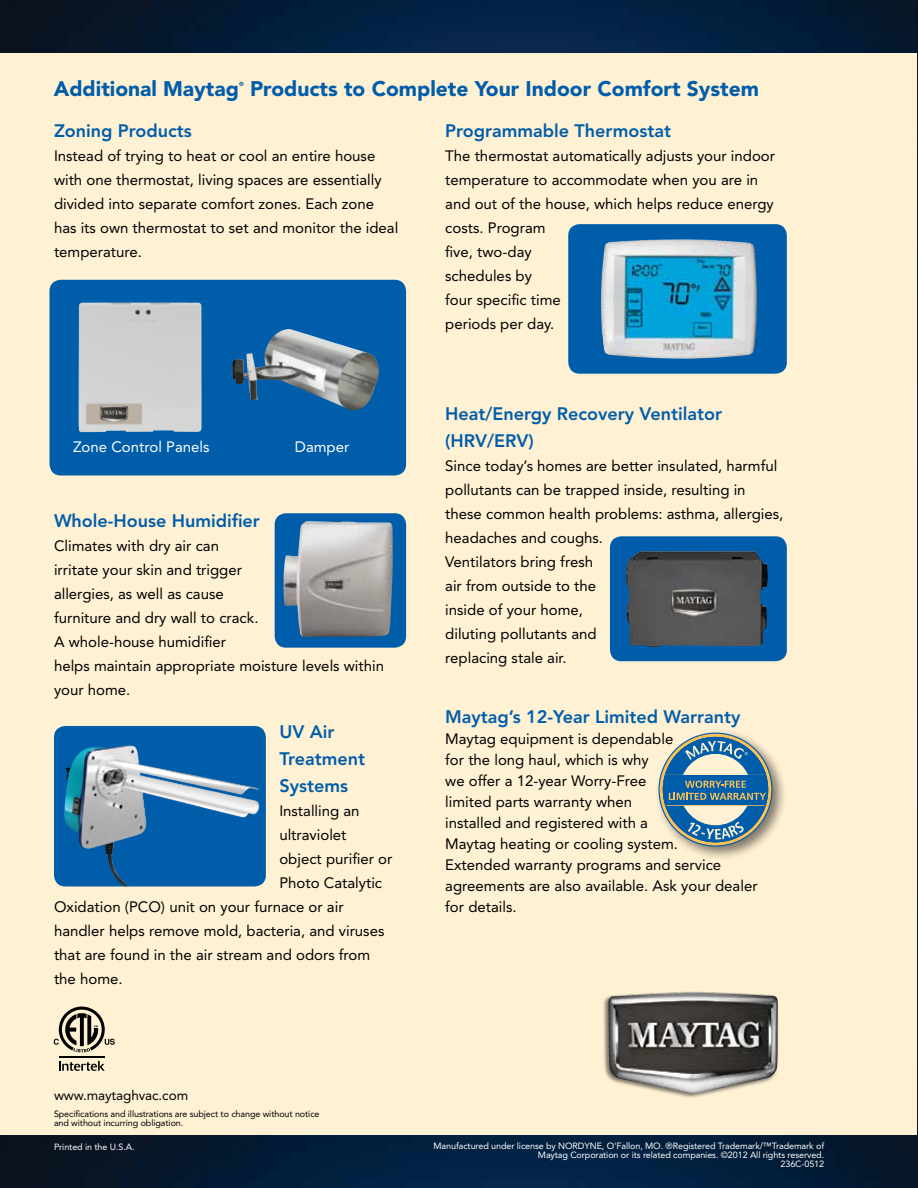
<style>
.page{position:relative;width:918px;height:1188px;background:#fff}
.page>*{position:absolute;margin:0;border:0;box-sizing:border-box;transform-origin:0 0}
.t1{font:900 21px "Avenir";color:#005daa}
.t2{font:800 18px/27px "Avenir";color:#005daa}
.t3{font:15px/24px "Avenir";color:#000}
.t4{font:15px "Avenir";color:#fff}
.t5{font:13.5px "Avenir";letter-spacing:-.005em;color:#000}
.t6{font:9px/9px "Avenir";letter-spacing:-.01em;color:#fff;text-align:right}
.t7{font:9px/9px "Avenir";letter-spacing:-.01em;color:#000}
.t8{font:900 6px "Avenir";color:#005daa}
</style>
<div class="page">
<div style="left:0;top:42px;width:918px;height:1124px;background:#fff1d4"></div>
<div style="left:50px;top:280px;width:356px;height:196px;background:#005daa;border-radius:11px"></div>
<img style="left:78px;top:302px;width:124px;height:130px">
<img style="left:231px;top:329px;width:148px;height:82px">
<div style="left:54px;top:726px;width:212px;height:160px;background:#005daa;border-radius:11px"></div>
<img style="left:64px;top:745px;width:197px;height:141px">
<div style="left:610px;top:536px;width:177px;height:125px;background:#005daa;border-radius:11px"></div>
<img style="left:626px;top:551px;width:142px;height:96px">
<div style="left:654px;top:728px;width:134px;height:134px;background:#000;opacity:.5"></div>
<svg style="left:659px;top:733px;width:113px;height:113px"></svg>
<div style="left:663px;top:737px;width:105px;height:105px;background:#005daa;border-radius:50%"></div>
<div style="left:679px;top:753px;width:73px;height:73px;background:#fff1d4;border-radius:50%"></div>
<hr style="left:665px;top:775px;width:101px;height:1px;background:#fdc057">
<hr style="left:665px;top:805px;width:101px;height:1px;background:#fdc057">
<div style="left:666px;top:775px;width:100px;height:30px;background:#005daa"></div>
<svg style="left:685px;top:741px;width:63px;height:19px"></svg>
<svg style="left:669px;top:781px;width:97px;height:19px"></svg>
<svg style="left:688px;top:822px;width:56px;height:17px"></svg>
<img style="left:0;top:0;width:917px;height:52px">
<img style="left:917px;top:0;width:1px;height:1136px">
<img style="left:0;top:1136px;width:918px;height:52px">
<div style="left:568px;top:224px;width:219px;height:150px;background:#005daa;border-radius:11px"></div>
<img style="left:601px;top:239px;width:156px;height:120px">
<div style="left:275px;top:513px;width:131px;height:135px;background:#005daa;border-radius:11px"></div>
<img style="left:283px;top:521px;width:110px;height:116px">
<svg style="left:59px;top:1061px;width:46px;height:10px"></svg>
<hr style="left:59px;top:1056px;width:46px;height:1px;background:#000">
<svg style="left:54px;top:1007px;width:61px;height:45px"></svg>
<div style="left:602px;top:991px;width:177px;height:108px;background:#000;opacity:.5"></div>
<img style="left:608px;top:992px;width:170px;height:102px">
<h1 class="t1" style="left:54px;top:76px;width:187px">Additional Maytag</h1>
<p class="t8" style="left:239px;top:81px;width:6px">®</p>
<h1 class="t1" style="left:250px;top:76px;width:511px">Products to Complete Your Indoor Comfort System</h1>
<p class="t2" style="left:54px;top:118px;width:139px">Zoning Products</p>
<p class="t3" style="left:54px;top:144px;width:346px">Instead of trying to heat or cool an entire house with one thermostat, living spaces are essentially divided into separate comfort zones. Each zone has its own thermostat to set and monitor the ideal temperature.</p>
<p class="t4" style="left:73px;top:438px;width:138px">Zone Control Panels</p>
<p class="t4" style="left:295px;top:438px;width:56px">Damper</p>
<p class="t2" style="left:54px;top:507px;width:207px">Whole-House Humidifier</p>
<p class="t3" style="left:54px;top:533px;width:332px">Climates with dry air can<br>irritate your skin and trigger<br>allergies, as well as cause<br>furniture and dry wall to crack.<br>A whole-house humidifier<br>helps maintain appropriate moisture levels within your home.</p>
<p class="t2" style="left:279px;top:718px;width:87px">UV Air<br>Treatment<br>Systems</p>
<p class="t3" style="left:279px;top:799px;width:82px">Installing an</p>
<p class="t3" style="left:279px;top:823px;width:69px">ultraviolet</p>
<p class="t3" style="left:279px;top:847px;width:115px">object purifier or</p>
<p class="t3" style="left:279px;top:871px;width:104px">Photo Catalytic</p>
<p class="t3" style="left:54px;top:895px;width:291px">Oxidation (PCO) unit on your furnace or air</p>
<p class="t3" style="left:54px;top:919px;width:332px">handler helps remove mold, bacteria, and viruses</p>
<p class="t3" style="left:54px;top:943px;width:318px">that are found in the air stream and odors from</p>
<p class="t3" style="left:54px;top:967px;width:70px">the home.</p>
<p class="t2" style="left:445px;top:118px;width:227px">Programmable Thermostat</p>
<p class="t3" style="left:445px;top:144px;width:331px">The thermostat automatically adjusts your indoor temperature to accommodate when you are in and out of the house, which helps reduce energy costs. Program<br>five, two-day<br>schedules by<br>four specific time<br>periods per day.</p>
<p class="t2" style="left:445px;top:400px;width:279px">Heat/Energy Recovery Ventilator (HRV/ERV)</p>
<p class="t3" style="left:445px;top:454px;width:340px">Since today’s homes are better insulated, harmful pollutants can be trapped inside, resulting in these common health problems: asthma, allergies, headaches and coughs.<br>Ventilators bring fresh<br>air from outside to the<br>inside of your home,<br>diluting pollutants and<br>replacing stale air.</p>
<p class="t2" style="left:445px;top:703px;width:297px">Maytag’s 12-Year Limited Warranty</p>
<p class="t3" style="left:445px;top:728px;width:314px;line-height:21px">Maytag equipment is dependable<br>for the long haul, which is why<br>we offer a 12-year Worry-Free<br>limited parts warranty when<br>installed and registered with a<br>Maytag heating or cooling system.<br>Extended warranty programs and service agreements are also available. Ask your dealer for details.</p>
<p class="t5" style="left:54px;top:1088px;width:136px">www.maytaghvac.com</p>
<p class="t6" style="left:54px;top:1142px;width:82px">Printed in the U.S.A.</p>
<p class="t6" style="left:434px;top:1142px;width:392px">Manufactured under license by NORDYNE, O'Fallon, MO. ®Registered Trademark/™Trademark of<br>Maytag Corporation or its related companies. ©2012 All rights reserved.<br>236C-0512</p>
<p class="t7" style="left:54px;top:1110px;width:267px">Specifications and illustrations are subject to change without notice and without incurring obligation.</p>
</div>
